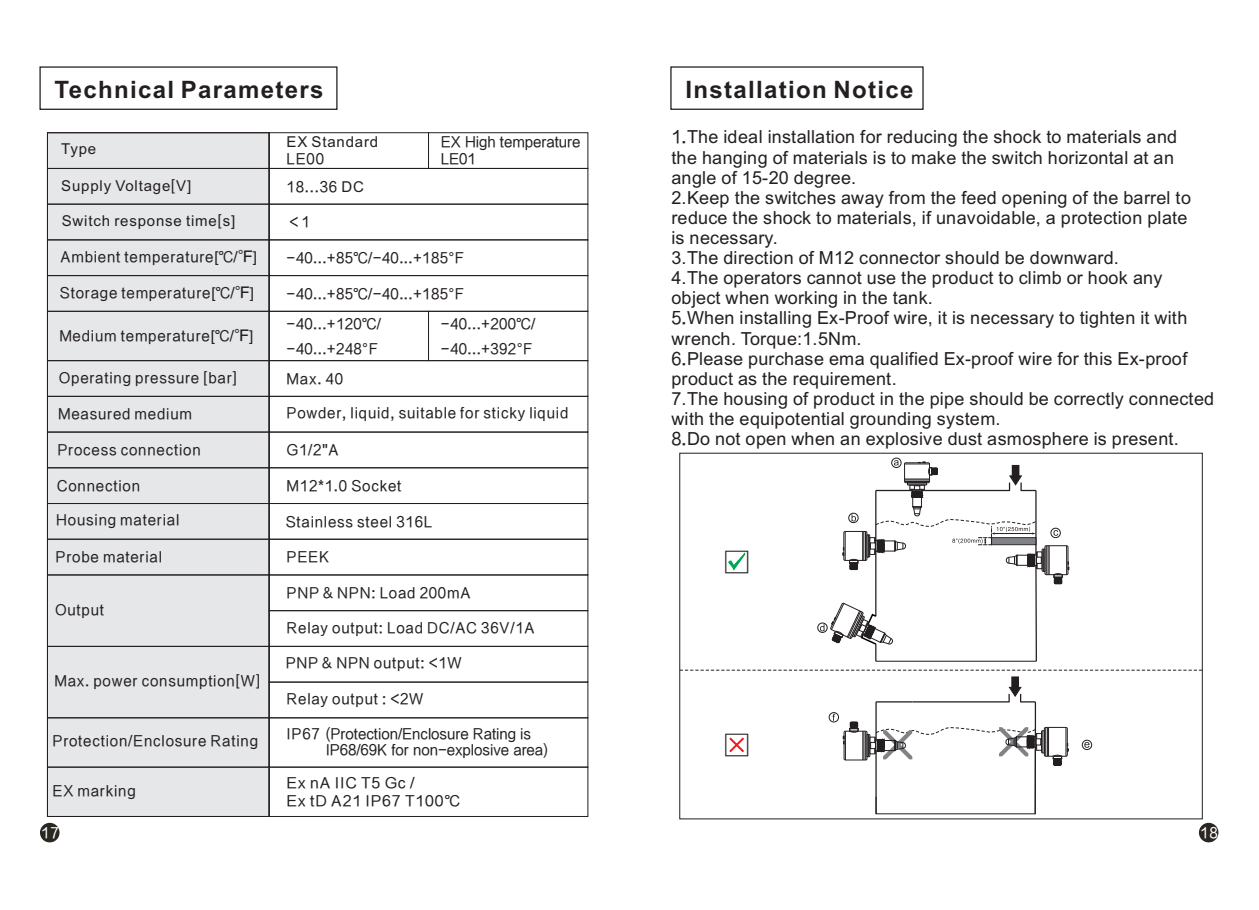
<style>
.page{position:relative;width:1259px;height:910px;background:#fff}
.page>*{position:absolute;margin:0;border:0;box-sizing:border-box;transform-origin:0 0}
.t1{font:29.7px "Adobe Fangsong Std";color:#231f20}
.t2{font:700 24px "Arial";letter-spacing:.055em;color:#231f20}
.t3{font:18px/20.1px "Arial";color:#231f20}
.t4{font:15px "FZHTJW GB1 0";letter-spacing:.055em;color:#231f20}
.t5{font:15px/16.8px "FZHTJW GB1 0";color:#231f20}
.t6{font:15px "Arial";letter-spacing:.055em;color:#231f20}
.t7{font:15px/25.2px "FZHTJW GB1 0";letter-spacing:.03em;color:#231f20}
.t8{font:15px/17.1px "FZHTJW GB1 0";letter-spacing:.055em;color:#231f20;scale:1.05 1}
.t9{font:15px "FZHTFW GB1 0";color:#231f20}
.t10{font:15px "FZHTFW GB1 0";color:#fff}
.s1{font-family:"FZHTJW GB1 0"}
.s2{font-family:"Arial"}
.s3{font-family:"Adobe Heiti Std"}
.s4{font-size:21.9px;color:#ee1d23}
</style>
<div class="page">
<div style="left:39px;top:66px;width:298px;height:44px;border:1px solid #231f20"></div>
<div style="left:49px;top:134px;width:218px;height:681px;background:#e6e7e9"></div>
<div style="left:47px;top:132px;width:222px;height:37px;border:1px solid #231f20"></div>
<div style="left:428px;top:132px;width:160px;height:37px;border:1px solid #231f20"></div>
<div style="left:269px;top:132px;width:160px;height:37px;border:1px solid #231f20"></div>
<div style="left:269px;top:168px;width:319px;height:36px;border:1px solid #231f20"></div>
<div style="left:670px;top:66px;width:253px;height:44px;border:1px solid #231f20"></div>
<svg style="left:728px;top:552px;width:18px;height:19px"></svg>
<hr style="left:1035px;top:566px;width:2px;height:95px;background:#231f20">
<hr style="left:875px;top:551px;width:1px;height:65px;background:#231f20">
<svg style="left:843px;top:452px;width:226px;height:132px"></svg>
<hr style="left:875px;top:661px;width:161px;height:1px;background:#231f20">
<svg style="left:830px;top:594px;width:63px;height:67px"></svg>
<svg style="left:820px;top:625px;width:4px;height:6px"></svg>
<div style="left:817px;top:623px;width:10px;height:10px;border:1px solid #231f20;border-radius:50%"></div>
<div style="left:1011px;top:676px;width:8px;height:13px;background:#231f20"></div>
<svg style="left:1084px;top:742px;width:5px;height:6px"></svg>
<div style="left:1082px;top:740px;width:10px;height:10px;border:1px solid #231f20;border-radius:50%"></div>
<div style="left:828px;top:712px;width:11px;height:10px;border:1px solid #231f20;border-radius:50%"></div>
<svg style="left:843px;top:686px;width:225px;height:128px"></svg>
<svg style="left:681px;top:670px;width:519px;height:1px"></svg>
<div style="left:47px;top:168px;width:222px;height:36px;border:1px solid #231f20"></div>
<div style="left:47px;top:204px;width:222px;height:36px;border:1px solid #231f20"></div>
<div style="left:47px;top:275px;width:222px;height:37px;border:1px solid #231f20"></div>
<div style="left:47px;top:311px;width:222px;height:50px;border:1px solid #231f20"></div>
<div style="left:269px;top:204px;width:319px;height:36px;border:1px solid #231f20"></div>
<div style="left:269px;top:275px;width:319px;height:37px;border:1px solid #231f20"></div>
<div style="left:428px;top:311px;width:160px;height:50px;border:1px solid #231f20"></div>
<div style="left:269px;top:311px;width:160px;height:50px;border:1px solid #231f20"></div>
<div style="left:269px;top:360px;width:319px;height:37px;border:1px solid #231f20"></div>
<div style="left:47px;top:360px;width:222px;height:37px;border:1px solid #231f20"></div>
<div style="left:47px;top:396px;width:222px;height:36px;border:1px solid #231f20"></div>
<div style="left:269px;top:396px;width:319px;height:36px;border:1px solid #231f20"></div>
<div style="left:269px;top:432px;width:319px;height:36px;border:1px solid #231f20"></div>
<div style="left:47px;top:432px;width:222px;height:36px;border:1px solid #231f20"></div>
<div style="left:47px;top:467px;width:222px;height:37px;border:1px solid #231f20"></div>
<div style="left:269px;top:467px;width:319px;height:37px;border:1px solid #231f20"></div>
<div style="left:269px;top:503px;width:319px;height:37px;border:1px solid #231f20"></div>
<div style="left:47px;top:503px;width:222px;height:37px;border:1px solid #231f20"></div>
<div style="left:47px;top:539px;width:222px;height:36px;border:1px solid #231f20"></div>
<div style="left:269px;top:539px;width:319px;height:36px;border:1px solid #231f20"></div>
<div style="left:47px;top:575px;width:222px;height:72px;border:1px solid #231f20"></div>
<div style="left:269px;top:610px;width:319px;height:37px;border:1px solid #231f20"></div>
<div style="left:47px;top:646px;width:222px;height:72px;border:1px solid #231f20"></div>
<div style="left:269px;top:646px;width:319px;height:36px;border:1px solid #231f20"></div>
<div style="left:269px;top:682px;width:319px;height:36px;border:1px solid #231f20"></div>
<div style="left:47px;top:717px;width:222px;height:50px;border:1px solid #231f20"></div>
<div style="left:269px;top:717px;width:319px;height:50px;border:1px solid #231f20"></div>
<div style="left:47px;top:767px;width:222px;height:50px;border:1px solid #231f20"></div>
<div style="left:269px;top:767px;width:319px;height:50px;border:1px solid #231f20"></div>
<svg style="left:40px;top:823px;width:20px;height:19px"></svg>
<svg style="left:1199px;top:823px;width:19px;height:19px"></svg>
<h2 class="t2" style="left:55px;top:81px;width:271px">Technical Parameters</h2>
<p class="t6" style="left:286px;top:137px;width:93px">EX Standard</p>
<p class="t4" style="left:286px;top:151px;width:39px">LE00</p>
<p class="t9" style="left:441px;top:134px;width:141px">EX High temperature</p>
<p class="t4" style="left:441px;top:151px;width:36px">LE01</p>
<p class="t6" style="left:61px;top:143px;width:37px">Type</p>
<p class="t6" style="left:61px;top:180px;width:132px">Supply Voltage<span class="s1">[</span>V]</p>
<p class="t6" style="left:62px;top:216px;width:175px">Switch response time<span class="s1">[</span>s]</p>
<p class="t4" style="left:61px;top:249px;width:198px">Ambient temperature<span class="s2">[</span>℃/<span class="s3">℉</span><span class="s2">]</span></p>
<p class="t4" style="left:60px;top:285px;width:195px">Storage temperature<span class="s2">[</span>℃/<span class="s3">℉</span><span class="s2">]</span></p>
<p class="t4" style="left:59px;top:327px;width:195px">Medium temperature<span class="s2">[</span>℃/<span class="s3">℉</span><span class="s2">]</span></p>
<p class="t4" style="left:59px;top:369px;width:179px">Operating pressure [bar]</p>
<p class="t4" style="left:58px;top:406px;width:135px">Measured medium</p>
<p class="t4" style="left:57px;top:442px;width:145px">Process connection</p>
<p class="t4" style="left:57px;top:477px;width:85px">Connection</p>
<p class="t4" style="left:56px;top:512px;width:125px">Housing material</p>
<p class="t4" style="left:56px;top:549px;width:108px">Probe material</p>
<p class="t4" style="left:286px;top:178px;width:79px">18...36 <span class="s2">DC</span></p>
<p class="t4" style="left:286px;top:214px;width:25px">＜1</p>
<p class="t4" style="left:286px;top:250px;width:179px">-40...+85℃/-40...+185<span class="s2">°</span>F</p>
<p class="t4" style="left:286px;top:285px;width:179px">-40...+85℃/-40...+185<span class="s2">°</span>F</p>
<p class="t7" style="left:286px;top:311px;width:96px">-40...+120℃/ -40...+248<span class="s2">°</span>F</p>
<p class="t7" style="left:441px;top:311px;width:96px">-40...+200℃/ -40...+392<span class="s2">°</span>F</p>
<p class="t4" style="left:286px;top:370px;width:58px">Max. 40</p>
<p class="t4" style="left:286px;top:405px;width:283px">Powder, liquid, suitable for sticky liquid</p>
<p class="t4" style="left:286px;top:442px;width:53px">G1/2"A</p>
<p class="t4" style="left:286px;top:477px;width:116px">M12*1.0 Socket</p>
<p class="t4" style="left:286px;top:513px;width:148px">Stainless steel 316L</p>
<p class="t4" style="left:286px;top:549px;width:44px">PEEK</p>
<p class="t4" style="left:286px;top:585px;width:185px">PNP &amp; NPN: Load 200mA</p>
<p class="t4" style="left:286px;top:619px;width:249px">Relay output: Load DC/AC 36V/1A</p>
<p class="t4" style="left:286px;top:655px;width:177px">PNP &amp; NPN output: &lt;1W</p>
<p class="t4" style="left:286px;top:690px;width:138px">Relay output : &lt;2W</p>
<p class="t4" style="left:55px;top:601px;width:51px">Output</p>
<p class="t4" style="left:54px;top:673px;width:207px">Max. power consumption[W]</p>
<p class="t4" style="left:53px;top:733px;width:207px">Protection/Enclosure Rating</p>
<p class="t4" style="left:53px;top:782px;width:85px">EX marking</p>
<p class="t5" style="left:326px;top:725px;width:224px;text-indent:-39px">IP67 (Protection/Enclosure Rating is<br>IP68/69K for non-explosive area)</p>
<p class="t8" style="left:286px;top:775px;width:167px">Ex nA IIC T5 Gc /<br>Ex tD A21 IP67 T100℃</p>
<h2 class="t2" style="left:685px;top:81px;width:230px">Installation Notice</h2>
<p class="t3" style="left:671px;top:129px;width:544px"><span class="s1">1.</span>The ideal installation for reducing the shock to materials and<br>the hanging of materials is to make the switch horizontal at an angle of 15-20 degree.<br>2.Keep the switches away from the feed opening of the barrel to reduce the shock to materials, if unavoidable, a protection plate<br>is necessary.<br>3.The direction of M12 connector should be downward.<br>4.The operators cannot use the product to climb or hook any object when working in the tank.<br><span class="s1">5.</span>When installing Ex-Proof wire, it is necessary to tighten it with wrench. Torque:1.5Nm.<br><span class="s1">6.</span>Please purchase ema qualified Ex-proof wire for this Ex-proof product as the requirement.<br>7.The housing of product in the pipe should be correctly connected with the equipotential grounding system.<br><span class="s1">8.</span>Do not open when an explosive dust asmosphere is present.</p>
<h1 class="t1" style="left:722px;top:546px;width:31px">□</h1>
<h1 class="t1" style="left:722px;top:729px;width:31px">□<span class="s4">×</span></h1>
<p class="t10" style="left:41px;top:824px;width:19px">17</p>
<p class="t10" style="left:1200px;top:824px;width:19px">18</p>
</div>
